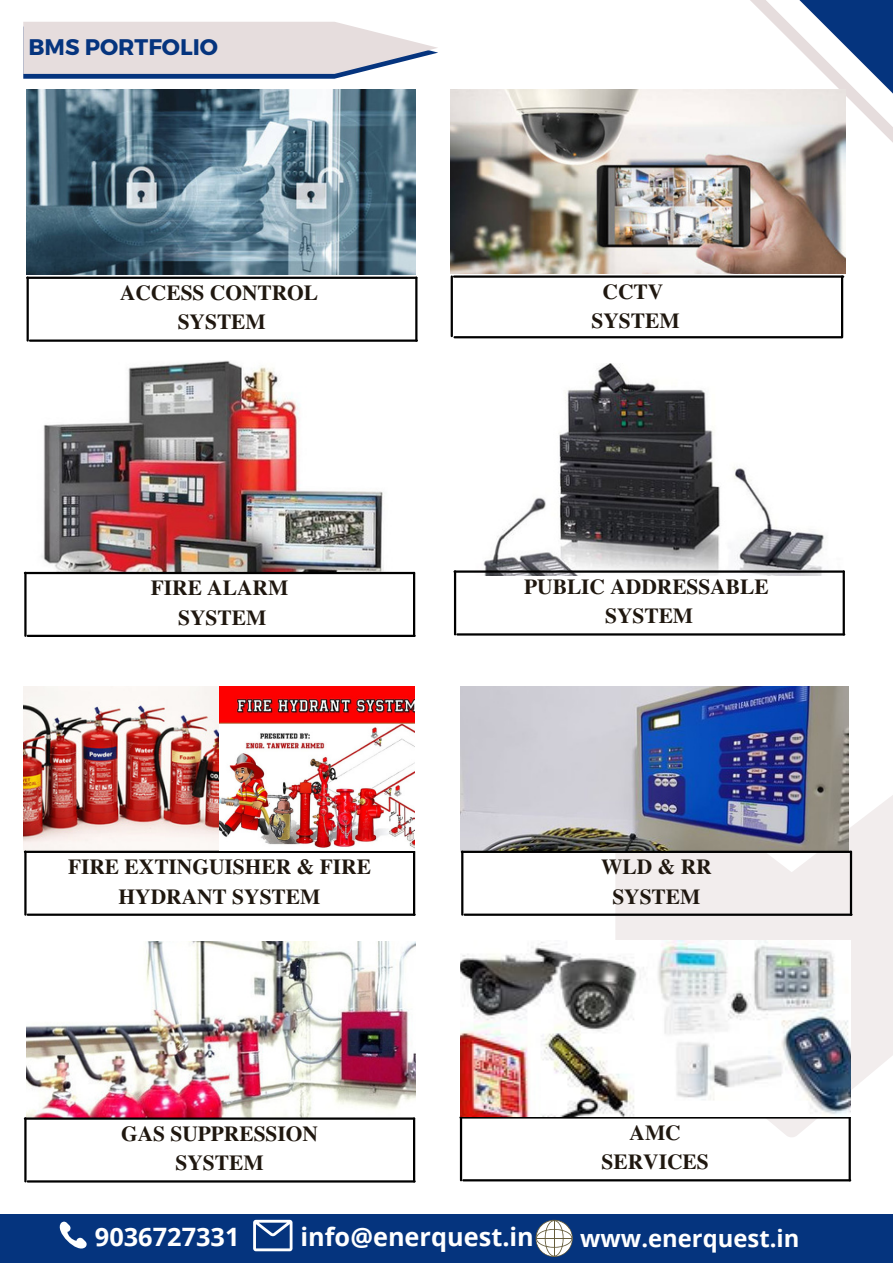
<style>
.page{position:relative;width:893px;height:1264px;background:#fff}
.page>*{position:absolute;margin:0;border:0;box-sizing:border-box;transform-origin:0 0}
.t1{font:700 25.35px "Open Sans";color:#fff}
.t2{font:700 23.85px "Open Sans";color:#fff}
.t3{font:700 22.5px "Montserrat";color:#05347e}
.t4{font:700 21.45px/29.2px "Te X Gyre Termes";color:#1f170f;text-align:center}
</style>
<div class="page">
<div style="left:0;top:1214px;width:892px;height:48px;background:#05347e"></div>
<svg style="left:615px;top:746px;width:277px;height:391px;fill:#f2eded"></svg>
<svg style="left:59px;top:1221px;width:28px;height:28px"></svg>
<svg style="left:253px;top:1219px;width:39px;height:32px"></svg>
<svg style="left:535px;top:1219px;width:37px;height:37px"></svg>
<hr style="left:553px;top:1220px;width:1px;height:35px;background:#665d3c">
<hr style="left:536px;top:1237px;width:36px;height:1px;background:#665d3c">
<svg style="left:750px;top:0;width:142px;height:181px"></svg>
<svg style="left:23px;top:22px;width:415px;height:57px;background:#d5d2d8"></svg>
<img style="left:26px;top:89px;width:389px;height:186px">
<img style="left:450px;top:89px;width:395px;height:185px">
<hr style="left:454px;top:275px;width:389px;height:3px;background:#000">
<hr style="left:450px;top:276px;width:3px;height:60px;background:#000">
<hr style="left:840px;top:276px;width:3px;height:61px;background:#000">
<hr style="left:454px;top:336px;width:387px;height:2px;background:#000">
<hr style="left:27px;top:277px;width:389px;height:2px;background:#000">
<hr style="left:30px;top:339px;width:387px;height:3px;background:#000">
<hr style="left:27px;top:277px;width:2px;height:63px;background:#000">
<hr style="left:415px;top:278px;width:2px;height:62px;background:#000">
<img style="left:25px;top:360px;width:390px;height:212px">
<hr style="left:25px;top:572px;width:389px;height:2px;background:#000">
<hr style="left:28px;top:634px;width:386px;height:3px;background:#000">
<hr style="left:24px;top:573px;width:3px;height:63px;background:#000">
<hr style="left:413px;top:573px;width:2px;height:63px;background:#000">
<img style="left:453px;top:363px;width:389px;height:212px">
<hr style="left:454px;top:570px;width:389px;height:2px;background:#000">
<hr style="left:457px;top:633px;width:387px;height:2px;background:#000">
<hr style="left:454px;top:571px;width:2px;height:63px;background:#000">
<hr style="left:842px;top:571px;width:2px;height:63px;background:#000">
<img style="left:23px;top:686px;width:391px;height:164px">
<hr style="left:25px;top:850px;width:389px;height:3px;background:#000">
<hr style="left:28px;top:913px;width:386px;height:2px;background:#000">
<hr style="left:24px;top:851px;width:3px;height:63px;background:#000">
<hr style="left:413px;top:851px;width:2px;height:63px;background:#000">
<img style="left:461px;top:686px;width:387px;height:164px">
<hr style="left:462px;top:850px;width:388px;height:3px;background:#000">
<hr style="left:464px;top:913px;width:387px;height:2px;background:#000">
<hr style="left:461px;top:851px;width:2px;height:63px;background:#000">
<hr style="left:849px;top:851px;width:3px;height:63px;background:#000">
<img style="left:26px;top:941px;width:389px;height:175px">
<hr style="left:25px;top:1117px;width:389px;height:2px;background:#000">
<hr style="left:28px;top:1180px;width:386px;height:2px;background:#000">
<hr style="left:24px;top:1118px;width:3px;height:63px;background:#000">
<hr style="left:413px;top:1118px;width:2px;height:63px;background:#000">
<hr style="left:460px;top:1116px;width:389px;height:2px;background:#000">
<hr style="left:463px;top:1179px;width:387px;height:2px;background:#000">
<hr style="left:460px;top:1117px;width:2px;height:63px;background:#000">
<hr style="left:848px;top:1117px;width:2px;height:63px;background:#000">
<img style="left:460px;top:940px;width:390px;height:175px">
<p class="t3" style="left:28px;top:32px;width:191px">BMS PORTFOLIO</p>
<p class="t4" style="left:120px;top:277px;width:200px">ACCESS CONTROL<br>SYSTEM</p>
<p class="t4" style="left:591px;top:276px;width:90px">CCTV<br>SYSTEM</p>
<p class="t4" style="left:151px;top:572px;width:139px">FIRE ALARM<br>SYSTEM</p>
<p class="t4" style="left:524px;top:571px;width:246px">PUBLIC ADDRESSABLE<br>SYSTEM</p>
<p class="t4" style="left:68px;top:851px;width:304px">FIRE EXTINGUISHER &amp; FIRE<br>HYDRANT SYSTEM</p>
<p class="t4" style="left:601px;top:851px;width:112px">WLD &amp; RR<br>SYSTEM</p>
<p class="t4" style="left:121px;top:1118px;width:198px">GAS SUPPRESSION<br>SYSTEM</p>
<p class="t4" style="left:601px;top:1116px;width:109px">AMC<br>SERVICES</p>
<p class="t1" style="left:95px;top:1219px;width:146px">9036727331</p>
<p class="t1" style="left:300px;top:1219px;width:235px">info@enerquest.in</p>
<p class="t2" style="left:580px;top:1221px;width:221px">www.enerquest.in</p>
</div>
